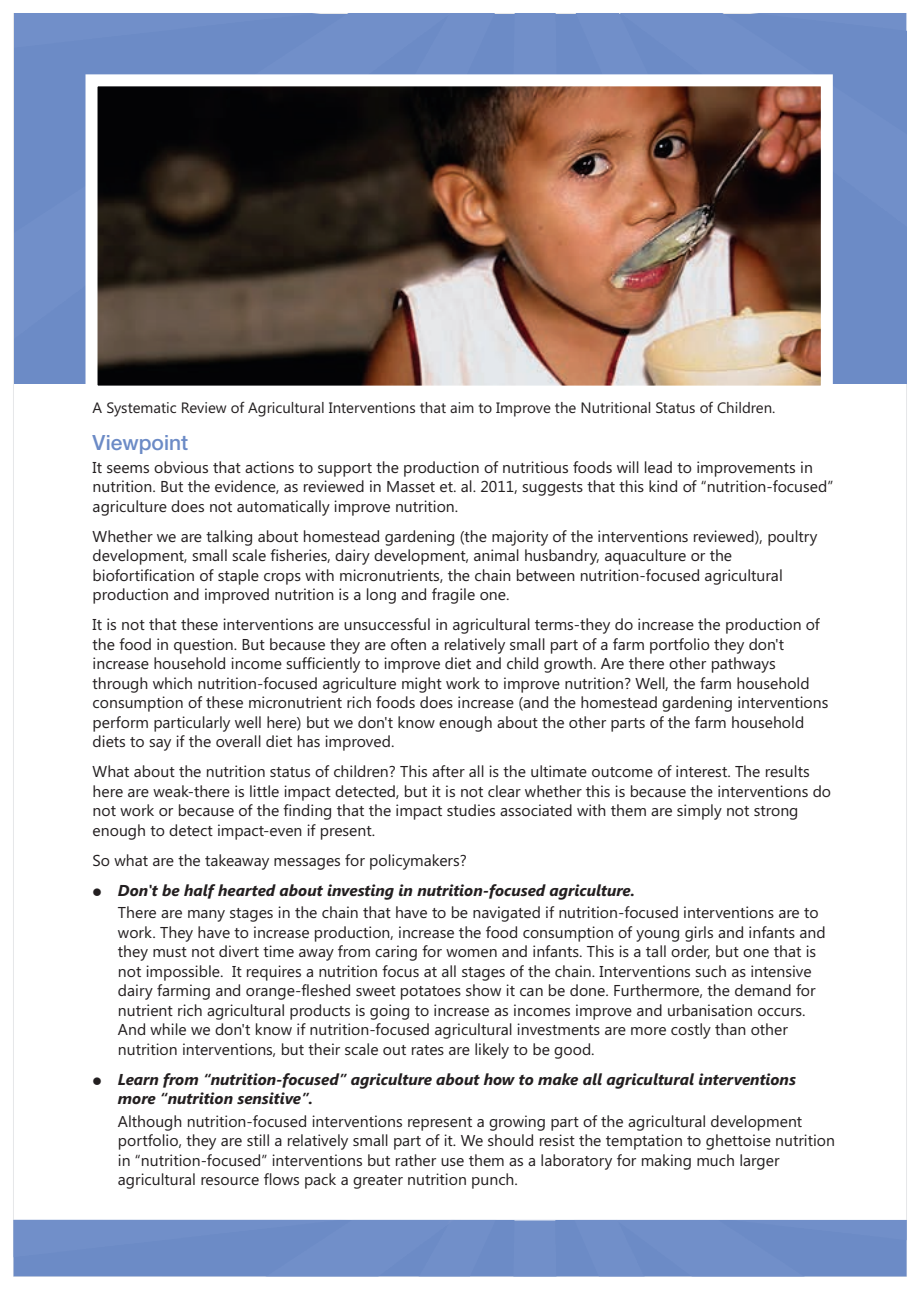
<style>
.page{position:relative;width:920px;height:1290px;background:#fff}
.page>*{position:absolute;margin:0;border:0;box-sizing:border-box;transform-origin:0 0}
.t1{font:500 21px "Helvetica Neue LT";color:#6c8bc6}
.t2{font:15.75px/19.5px "Segoe UI";color:#231f20}
.t3{font:italic 700 15.75px/19.5px "Segoe UI";color:#231f20}
.t4{font:15px "Segoe UI";color:#231f20}
</style>
<div class="page">
<div style="left:14px;top:1220px;width:423px;height:56px;background:#718fc9"></div>
<div style="left:633px;top:1220px;width:274px;height:56px;background:#708ec8"></div>
<div style="left:14px;top:14px;width:441px;height:370px;background:#6c8bc6"></div>
<div style="left:14px;top:14px;width:423px;height:81px;background:#6c8bc6"></div>
<div style="left:616px;top:14px;width:290px;height:370px;background:#6c8bc6"></div>
<div style="left:634px;top:14px;width:272px;height:81px;background:#6c8bc6"></div>
<img style="left:99px;top:87px;width:721px;height:298px">
<div style="left:86px;top:74px;width:747px;height:324px;border:12px solid #fff"></div>
<p class="t4" style="left:93px;top:402px;width:684px">A Systematic Review of Agricultural Interventions that aim to Improve the Nutritional Status of Children.</p>
<h1 class="t1" style="left:93px;top:435px;width:97px">Viewpoint</h1>
<p class="t2" style="left:93px;top:459px;width:742px">It seems obvious that actions to support the production of nutritious foods will lead to improvements in nutrition. But the evidence, as reviewed in Masset et. al. 2011, suggests that this kind of “nutrition-focused” agriculture does not automatically improve nutrition.</p>
<p class="t2" style="left:93px;top:528px;width:726px">Whether we are talking about homestead gardening (the majority of the interventions reviewed), poultry development, small scale fisheries, dairy development, animal husbandry, aquaculture or the biofortification of staple crops with micronutrients, the chain between nutrition-focused agricultural production and improved nutrition is a long and fragile one.</p>
<p class="t2" style="left:93px;top:616px;width:737px">It is not that these interventions are unsuccessful in agricultural terms-they do increase the production of the food in question. But because they are often a relatively small part of a farm portfolio they don't increase household income sufficiently to improve diet and child growth. Are there other pathways through which nutrition-focused agriculture might work to improve nutrition? Well, the farm household consumption of these micronutrient rich foods does increase (and the homestead gardening interventions perform particularly well here) but we don't know enough about the other parts of the farm household diets to say if the overall diet has improved.</p>
<p class="t2" style="left:93px;top:763px;width:740px">What about the nutrition status of children? This after all is the ultimate outcome of interest. The results here are weak-there is little impact detected, but it is not clear whether this is because the interventions do not work or because of the finding that the impact studies associated with them are simply not strong enough to detect impact-even if present.</p>
<p class="t2" style="left:93px;top:852px;width:376px">So what are the takeaway messages for policymakers?</p>
<p class="t3" style="left:118px;top:882px;width:518px">Don't be half hearted about investing in nutrition-focused agriculture.</p>
<p class="t2" style="left:118px;top:904px;width:709px">There are many stages in the chain that have to be navigated if nutrition-focused interventions are to work. They have to increase production, increase the food consumption of young girls and infants and they must not divert time away from caring for women and infants. This is a tall order, but one that is not impossible. It requires a nutrition focus at all stages of the chain. Interventions such as intensive dairy farming and orange-fleshed sweet potatoes show it can be done. Furthermore, the demand for nutrient rich agricultural products is going to increase as incomes improve and urbanisation occurs.<br>And while we don't know if nutrition-focused agricultural investments are more costly than other nutrition interventions, but their scale out rates are likely to be good.</p>
<p class="t3" style="left:118px;top:1071px;width:679px">Learn from “nutrition-focused” agriculture about how to make all agricultural interventions more “nutrition sensitive”.</p>
<p class="t2" style="left:118px;top:1113px;width:719px">Although nutrition-focused interventions represent a growing part of the agricultural development portfolio, they are still a relatively small part of it. We should resist the temptation to ghettoise nutrition in “nutrition-focused” interventions but rather use them as a laboratory for making much larger agricultural resource flows pack a greater nutrition punch.</p>
</div>
